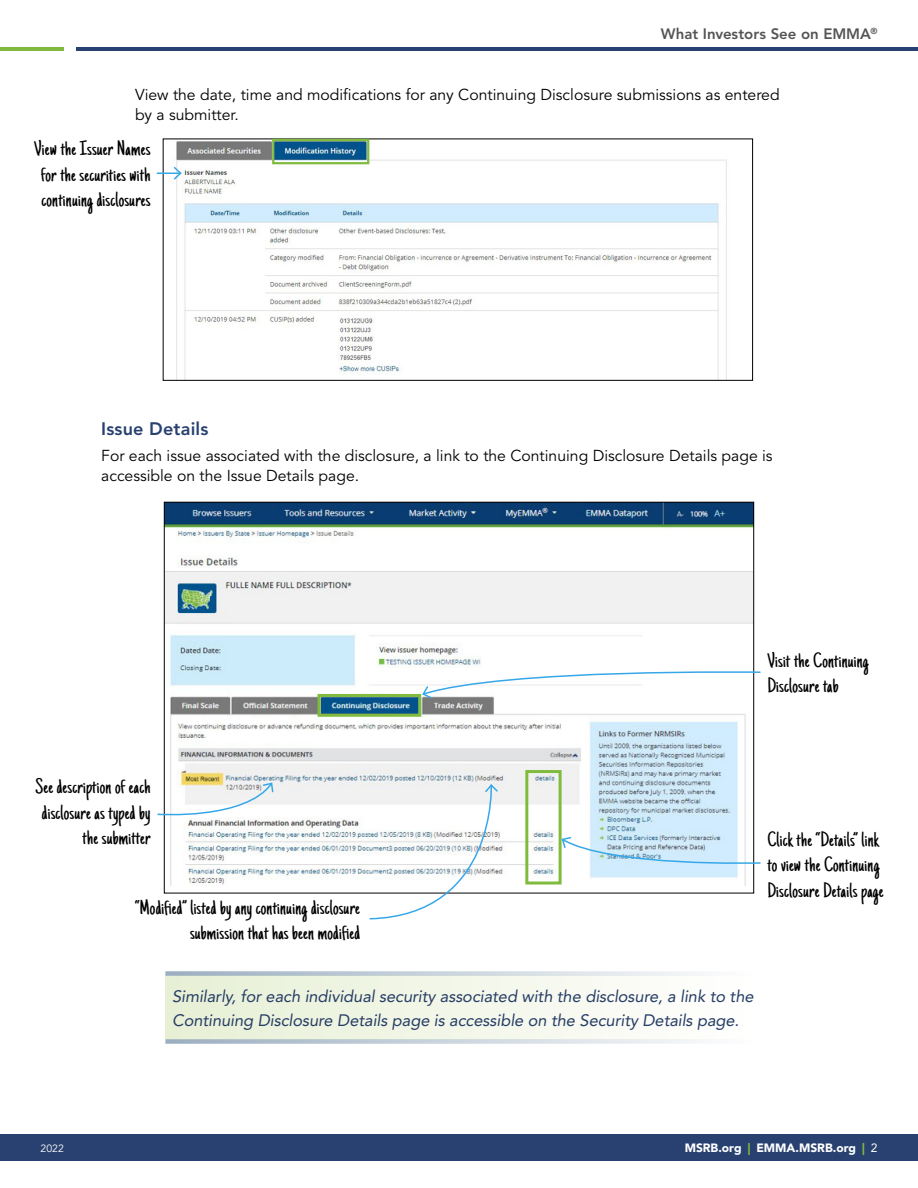
<style>
.page{position:relative;width:918px;height:1188px;background:#fff}
.page>*{position:absolute;margin:0;border:0;box-sizing:border-box;transform-origin:0 0}
.t1{font:21px/25.2px "Just Another Hand";letter-spacing:.01em;color:#000;text-align:right;scale:1.06 1}
.t2{font:800 18px "Avenir LT Std";letter-spacing:.01em;color:#294171}
.t3{font:italic 16.5px/24px "Avenir LT Std";letter-spacing:-.005em;color:#263d65}
.t4{font:15.75px/20px "Avenir LT Std";color:#000}
.t5{font:800 15px "Avenir LT Std";color:#555}
.t6{font:900 12px "Avenir LT Std";color:#fff}
.t7{font:10.5px "Avenir LT Std";color:#fff}
.s1{color:#80bb3d}
.s2{font-weight:400}
</style>
<div class="page">
<div style="left:0;top:1134px;width:918px;height:27px;background:#294171"></div>
<hr style="left:0;top:47px;width:64px;height:3px;background:#80bb3d">
<hr style="left:76px;top:47px;width:842px;height:3px;background:#294171">
<img style="left:166px;top:504px;width:586px;height:382px">
<svg style="left:157px;top:781px;width:117px;height:39px"></svg>
<div style="left:318px;top:694px;width:103px;height:23px;border:3px solid #80bb3d"></div>
<div style="left:525px;top:770px;width:37px;height:115px;border:3px solid #80bb3d"></div>
<svg style="left:421px;top:669px;width:340px;height:31px"></svg>
<svg style="left:560px;top:836px;width:201px;height:31px"></svg>
<div style="left:165px;top:976px;width:589px;height:63px;background:linear-gradient(to right,#e7efd5,#fffefe)"></div>
<svg style="left:165px;top:971px;width:535px;height:5px;background:#ccd6dd"></svg>
<svg style="left:165px;top:1039px;width:535px;height:5px;background:#ccd5dd"></svg>
<img style="left:176px;top:141px;width:551px;height:237px">
<svg style="left:369px;top:783px;width:130px;height:137px"></svg>
<div style="left:272px;top:139px;width:97px;height:25px;border:2px solid #80bb3d"></div>
<svg style="left:157px;top:166px;width:26px;height:15px"></svg>
<p class="t5" style="left:661px;top:25px;width:218px">What Investors See on EMMA<sup>®</sup></p>
<p class="t4" style="left:135px;top:85px;width:646px">View the date, time and modifications for any Continuing Disclosure submissions as entered by a submitter.</p>
<p class="t1" style="left:34px;top:137px;width:111px;text-align:center">View the Issuer Names for the securities with continuing disclosures</p>
<p class="t2" style="left:101px;top:418px;width:109px">Issue Details</p>
<p class="t4" style="left:101px;top:446px;width:673px">For each issue associated with the disclosure, a link to the Continuing Disclosure Details page is accessible on the Issue Details page.</p>
<p class="t1" style="left:767px;top:649px;width:97px;text-align:left">Visit the Continuing<br>Disclosure tab</p>
<p class="t1" style="left:36px;top:775px;width:110px">See description of each disclosure as typed by the submitter</p>
<p class="t1" style="left:135px;top:896px;width:214px">“Modified” listed by any continuing disclosure submission that has been modified</p>
<p class="t1" style="left:767px;top:828px;width:111px;text-align:left">Click the “Details” link to view the Continuing<br>Disclosure Details page</p>
<p class="t3" style="left:172px;top:984px;width:583px">Similarly, for each individual security associated with the disclosure, a link to the<br>Continuing Disclosure Details page is accessible on the Security Details page.</p>
<p class="t7" style="left:40px;top:1142px;width:25px">2022</p>
<p class="t6" style="left:685px;top:1141px;width:194px">MSRB.org <span class="s1">|</span> EMMA.MSRB.org <span class="s1">|</span> <span class="s2">2</span></p>
</div>
